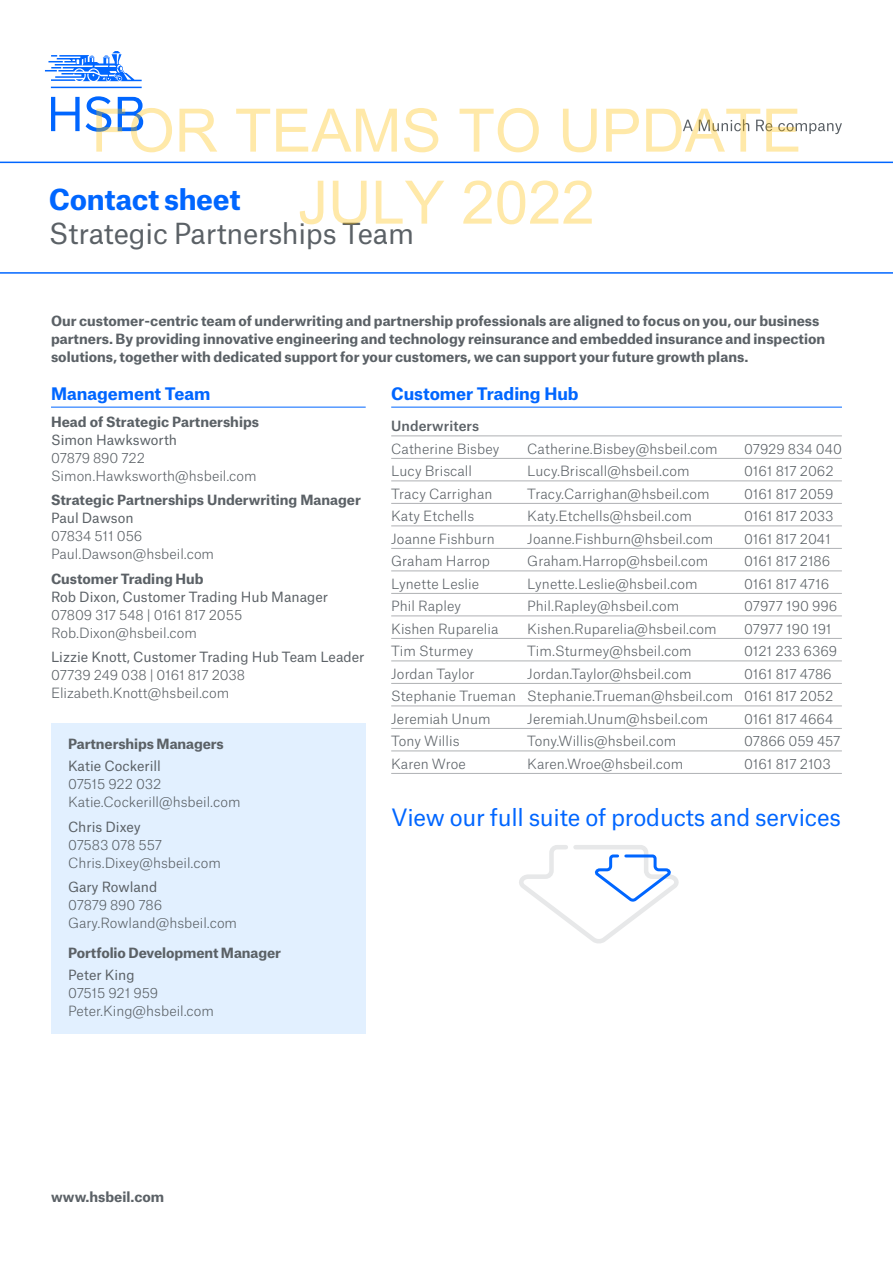
<style>
.page{position:relative;width:893px;height:1263px;background:#fff}
.page>*{position:absolute;margin:0;border:0;box-sizing:border-box;transform-origin:0 0}
.t1{font:60px/72px "Arial";color:rgb(255 191 0/.34);text-align:center}
.t2{font:27.75px "Munich Re";letter-spacing:-.01em;color:#5b6166}
.t3{font:700 27.75px "Munich Re";letter-spacing:-.015em;color:#06f}
.t4{font:22.8px "Munich Re";letter-spacing:-.01em;color:#06f}
.t5{font:700 16.5px "Munich Re";color:#06f}
.t6{font:300 13.5px/18px "Munich Re";color:#5b6166}
.t7{font:700 13.5px/18px "Munich Re";color:#5b6166}
.t8{font:13.5px "Munich Re";color:#5b6166}
.t9{font:500 13.5px "Munich Re";letter-spacing:.005em;color:#5b6166}
</style>
<div class="page">
<svg style="left:519px;top:845px;width:160px;height:99px"></svg>
<hr style="left:0;top:162px;width:893px;height:1px;background:#06f">
<hr style="left:0;top:272px;width:893px;height:2px;background:#06f">
<hr style="left:391px;top:407px;width:451px;height:1px;background:#06f">
<hr style="left:391px;top:436px;width:451px;height:1px;background:#afb1b4">
<hr style="left:391px;top:458px;width:451px;height:1px;background:#afb1b4">
<hr style="left:391px;top:481px;width:451px;height:1px;background:#afb1b4">
<hr style="left:391px;top:503px;width:451px;height:1px;background:#afb1b4">
<hr style="left:391px;top:526px;width:451px;height:1px;background:#afb1b4">
<hr style="left:391px;top:548px;width:451px;height:1px;background:#afb1b4">
<hr style="left:391px;top:571px;width:451px;height:1px;background:#afb1b4">
<hr style="left:391px;top:593px;width:451px;height:1px;background:#afb1b4">
<hr style="left:391px;top:616px;width:451px;height:1px;background:#afb1b4">
<hr style="left:391px;top:638px;width:451px;height:1px;background:#afb1b4">
<hr style="left:391px;top:661px;width:451px;height:1px;background:#afb1b4">
<hr style="left:391px;top:683px;width:451px;height:1px;background:#afb1b4">
<hr style="left:391px;top:706px;width:451px;height:1px;background:#afb1b4">
<hr style="left:391px;top:728px;width:451px;height:1px;background:#afb1b4">
<hr style="left:391px;top:751px;width:451px;height:1px;background:#afb1b4">
<hr style="left:391px;top:773px;width:451px;height:1px;background:#afb1b4">
<hr style="left:51px;top:407px;width:315px;height:1px;background:#06f">
<svg style="left:683px;top:119px;width:159px;height:15px"></svg>
<svg style="left:45px;top:51px;width:98px;height:81px"></svg>
<div style="left:51px;top:723px;width:315px;height:310px;background:#e2f0ff"></div>
<h1 class="t1" style="left:91px;top:94px;width:712px">FOR TEAMS TO UPDATE<br>JULY 2022</h1>
<h2 class="t3" style="left:49px;top:176px;width:193px">Contact sheet</h2>
<h2 class="t2" style="left:49px;top:211px;width:367px">Strategic Partnerships Team</h2>
<p class="t7" style="left:51px;top:310px;width:776px">Our customer-centric team of underwriting and partnership professionals are aligned to focus on you, our business partners. By providing innovative engineering and technology reinsurance and embedded insurance and inspection solutions, together with dedicated support for your customers, we can support your future growth plans.</p>
<p class="t5" style="left:51px;top:380px;width:161px">Management Team</p>
<p class="t7" style="left:51px;top:411px;width:210px">Head of Strategic Partnerships</p>
<p class="t8" style="left:51px;top:429px;width:128px">Simon Hawksworth</p>
<p class="t6" style="left:51px;top:447px;width:207px">07879 890 722<br>Simon.Hawksworth@hsbeil.com</p>
<p class="t7" style="left:51px;top:490px;width:311px">Strategic Partnerships Underwriting Manager</p>
<p class="t8" style="left:51px;top:507px;width:84px">Paul Dawson</p>
<p class="t6" style="left:51px;top:526px;width:165px">07834 511 056<br>Paul.Dawson@hsbeil.com</p>
<p class="t7" style="left:51px;top:568px;width:154px">Customer Trading Hub</p>
<p class="t8" style="left:51px;top:586px;width:279px">Rob Dixon, Customer Trading Hub Manager</p>
<p class="t6" style="left:51px;top:604px;width:193px">07809 317 548 | 0161 817 2055<br>Rob.Dixon@hsbeil.com</p>
<p class="t8" style="left:51px;top:646px;width:315px">Lizzie Knott, Customer Trading Hub Team Leader</p>
<p class="t6" style="left:51px;top:665px;width:196px">07739 249 038 | 0161 817 2038<br>Elizabeth.Knott@hsbeil.com</p>
<p class="t5" style="left:391px;top:380px;width:189px">Customer Trading Hub</p>
<p class="t9" style="left:391px;top:415px;width:90px">Underwriters</p>
<p class="t6" style="left:391px;top:438px;width:110px">Catherine Bisbey</p>
<p class="t6" style="left:527px;top:438px;width:192px">Catherine.Bisbey@hsbeil.com</p>
<p class="t6" style="left:744px;top:438px;width:99px">07929 834 040</p>
<p class="t6" style="left:391px;top:461px;width:82px">Lucy Briscall</p>
<p class="t6" style="left:527px;top:461px;width:164px">Lucy.Briscall@hsbeil.com</p>
<p class="t6" style="left:744px;top:461px;width:91px">0161 817 2062</p>
<p class="t6" style="left:391px;top:483px;width:103px">Tracy Carrighan</p>
<p class="t6" style="left:527px;top:483px;width:184px">Tracy.Carrighan@hsbeil.com</p>
<p class="t6" style="left:744px;top:483px;width:91px">0161 817 2059</p>
<p class="t6" style="left:391px;top:506px;width:85px">Katy Etchells</p>
<p class="t6" style="left:527px;top:506px;width:166px">Katy.Etchells@hsbeil.com</p>
<p class="t6" style="left:744px;top:506px;width:91px">0161 817 2033</p>
<p class="t6" style="left:391px;top:528px;width:105px">Joanne Fishburn</p>
<p class="t6" style="left:527px;top:528px;width:187px">Joanne.Fishburn@hsbeil.com</p>
<p class="t6" style="left:744px;top:528px;width:88px">0161 817 2041</p>
<p class="t6" style="left:391px;top:551px;width:100px">Graham Harrop</p>
<p class="t6" style="left:527px;top:551px;width:183px">Graham.Harrop@hsbeil.com</p>
<p class="t6" style="left:744px;top:551px;width:88px">0161 817 2186</p>
<p class="t6" style="left:391px;top:573px;width:89px">Lynette Leslie</p>
<p class="t6" style="left:527px;top:573px;width:172px">Lynette.Leslie@hsbeil.com</p>
<p class="t6" style="left:744px;top:573px;width:86px">0161 817 4716</p>
<p class="t6" style="left:391px;top:596px;width:71px">Phil Rapley</p>
<p class="t6" style="left:527px;top:596px;width:154px">Phil.Rapley@hsbeil.com</p>
<p class="t6" style="left:744px;top:596px;width:95px">07977 190 996</p>
<p class="t6" style="left:391px;top:618px;width:109px">Kishen Ruparelia</p>
<p class="t6" style="left:527px;top:618px;width:191px">Kishen.Ruparelia@hsbeil.com</p>
<p class="t6" style="left:744px;top:618px;width:89px">07977 190 191</p>
<p class="t6" style="left:391px;top:641px;width:84px">Tim Sturmey</p>
<p class="t6" style="left:527px;top:641px;width:166px">Tim.Sturmey@hsbeil.com</p>
<p class="t6" style="left:744px;top:641px;width:95px">0121 233 6369</p>
<p class="t6" style="left:391px;top:663px;width:85px">Jordan Taylor</p>
<p class="t6" style="left:527px;top:663px;width:166px">Jordan.Taylor@hsbeil.com</p>
<p class="t6" style="left:391px;top:661px;width:444px;line-height:22.5px;text-indent:353px">0161 817 4786<br>Stephanie Trueman Stephanie.Trueman@hsbeil.com 0161 817 2052<br>Jeremiah Unum</p>
<p class="t6" style="left:527px;top:708px;width:183px">Jeremiah.Unum@hsbeil.com</p>
<p class="t6" style="left:744px;top:708px;width:91px">0161 817 4664</p>
<p class="t7" style="left:68px;top:733px;width:157px">Partnerships Managers</p>
<p class="t8" style="left:68px;top:755px;width:94px">Katie Cockerill</p>
<p class="t6" style="left:68px;top:774px;width:174px">07515 922 032<br>Katie.Cockerill@hsbeil.com</p>
<p class="t8" style="left:68px;top:816px;width:74px">Chris Dixey</p>
<p class="t6" style="left:68px;top:834px;width:154px">07583 078 557<br>Chris.Dixey@hsbeil.com</p>
<p class="t8" style="left:68px;top:876px;width:91px">Gary Rowland</p>
<p class="t6" style="left:68px;top:895px;width:171px">07879 890 786<br>Gary.Rowland@hsbeil.com</p>
<p class="t7" style="left:68px;top:942px;width:214px">Portfolio Development Manager</p>
<p class="t8" style="left:68px;top:964px;width:68px">Peter King</p>
<p class="t6" style="left:68px;top:983px;width:148px">07515 921 959<br>Peter.King@hsbeil.com</p>
<p class="t7" style="left:51px;top:1186px;width:115px">www.hsbeil.com</p>
<p class="t6" style="left:391px;top:731px;width:70px">Tony Willis</p>
<p class="t6" style="left:527px;top:731px;width:150px">Tony.Willis@hsbeil.com</p>
<p class="t6" style="left:744px;top:731px;width:98px">07866 059 457</p>
<p class="t6" style="left:391px;top:753px;width:76px">Karen Wroe</p>
<p class="t6" style="left:527px;top:753px;width:158px">Karen.Wroe@hsbeil.com</p>
<p class="t6" style="left:744px;top:753px;width:88px">0161 817 2103</p>
<h3 class="t4" style="left:391px;top:799px;width:451px">View our full suite of products and services</h3>
</div>
